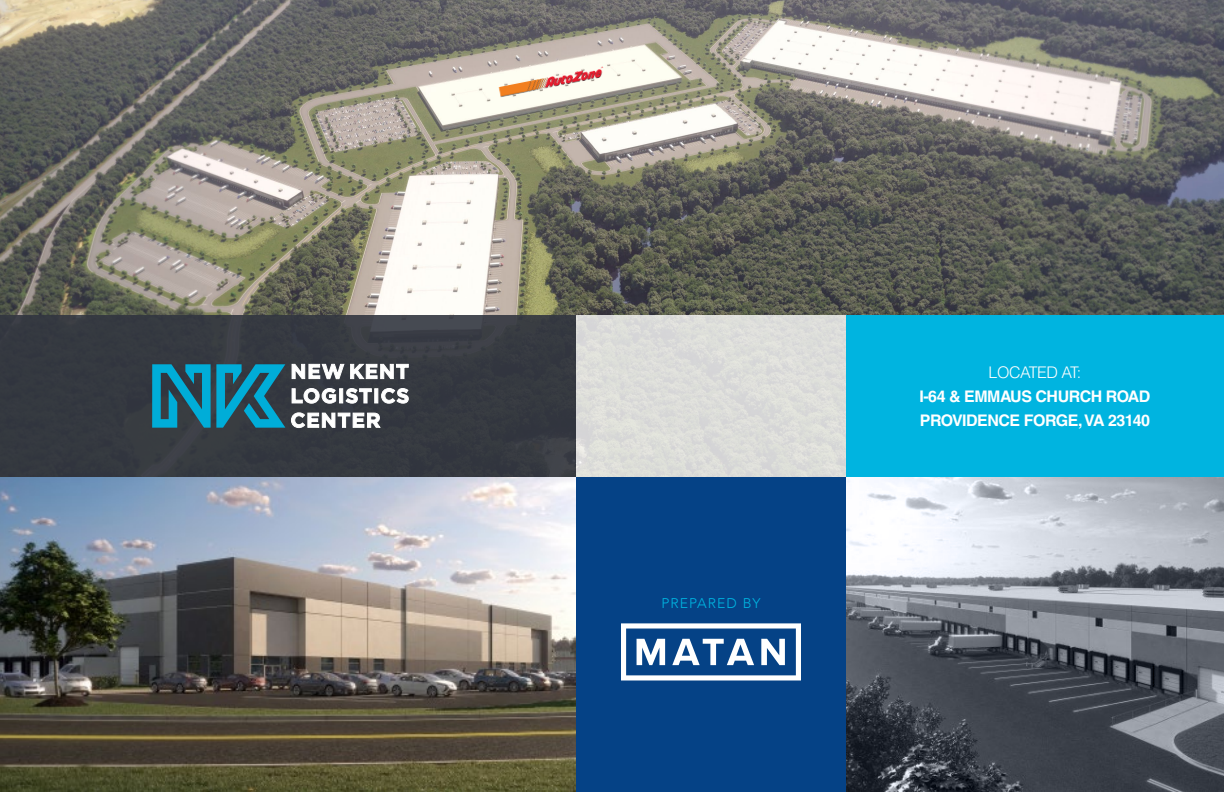
<style>
.page{position:relative;width:1224px;height:792px;background:#fff}
.page>*{position:absolute;margin:0;border:0;box-sizing:border-box;transform-origin:0 0}
.t1{font:700 16px "Helvetica LT Std";letter-spacing:-.03em;color:#fff}
.t2{font:300 16px "Helvetica LT Std";letter-spacing:-.03em;color:#fff}
.t3{font:300 14px "Avenir";letter-spacing:.075em;color:#00b4e0}
</style>
<div class="page">
<img style="left:0;top:477px;width:576px;height:315px">
<img style="left:0;top:0;width:1224px;height:315px">
<img style="left:846px;top:477px;width:378px;height:315px">
<img style="left:494px;top:67px;width:121px;height:83px">
<div style="left:576px;top:477px;width:270px;height:315px;background:#054286"></div>
<div style="left:576px;top:315px;width:270px;height:162px;background:#dcddd9"></div>
<div style="left:0;top:315px;width:576px;height:162px;background:#323640"></div>
<svg style="left:292px;top:364px;width:52px;height:15px"></svg>
<svg style="left:350px;top:364px;width:59px;height:15px"></svg>
<svg style="left:292px;top:388px;width:44px;height:16px"></svg>
<div style="left:339px;top:389px;width:4px;height:14px;background:#fff;border:1px solid #fff"></div>
<svg style="left:346px;top:388px;width:26px;height:15px"></svg>
<div style="left:375px;top:389px;width:3px;height:14px;background:#fff;border:1px solid #fff"></div>
<svg style="left:381px;top:388px;width:28px;height:16px"></svg>
<svg style="left:291px;top:413px;width:89px;height:15px"></svg>
<svg style="left:152px;top:364px;width:133px;height:64px"></svg>
<svg style="left:621px;top:623px;width:180px;height:57px"></svg>
<div style="left:846px;top:315px;width:378px;height:162px;background:#00b4e0"></div>
<p class="t3" style="left:661px;top:594px;width:101px">PREPARED BY</p>
<p class="t2" style="left:989px;top:362px;width:94px">LOCATED AT:</p>
<p class="t1" style="left:920px;top:386px;width:232px">I-64 &amp; EMMAUS CHURCH ROAD</p>
<p class="t1" style="left:920px;top:410px;width:232px">PROVIDENCE FORGE, VA 23140</p>
</div>
